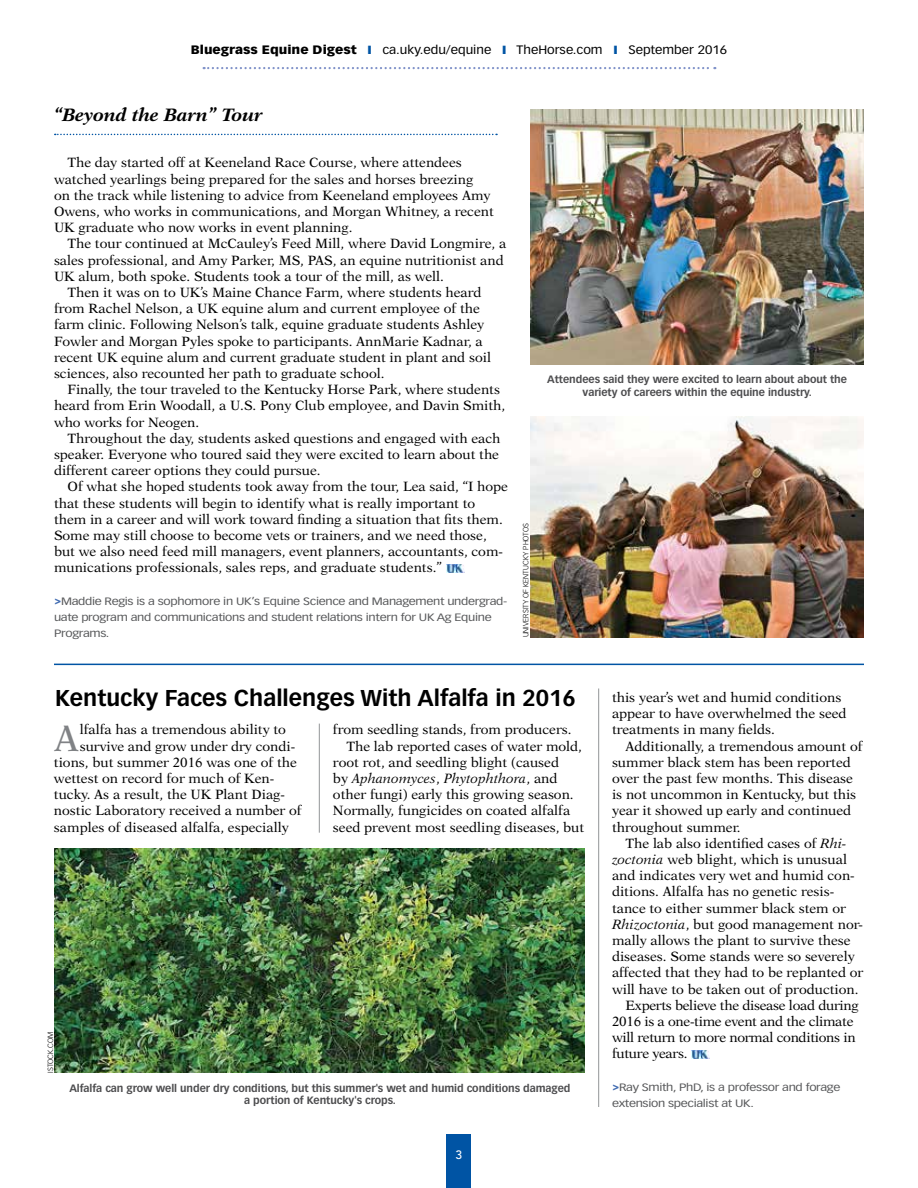
<style>
.page{position:relative;width:918px;height:1188px;background:#fff}
.page>*{position:absolute;margin:0;border:0;box-sizing:border-box;transform-origin:0 0}
.t1{font:36.9px "New Aster LT Std";color:#808285}
.t2{font:700 22.5px "Vectora LT Std";color:#000}
.t3{font:italic 700 18px "New Aster LT Std";color:#000}
.t4{font:13.5px/16.2px "New Aster LT Std";color:#000}
.t5{font:13.5px "New Aster LT Std";letter-spacing:-.02em;color:#000}
.t6{font:italic 13.5px "New Aster LT Std";color:#000}
.t7{font:12px "Vectora LT Std";color:#000;scale:1.1 1}
.t8{font:500 12px "Avenir LT Std";color:#fff}
.t9{font:10.5px/16.2px "Vectora LT Std";letter-spacing:-.025em;color:#58595b;scale:1.2 1}
.t10{font:700 10.5px/12.5px "Vectora LT Std";letter-spacing:-.005em;color:#4d4d4f;text-align:center}
.t11{font:300 7.5px "Vectora LT Std";color:#000}
.s1{font-weight:900}
.s2{color:#0054a4}
.s3{font-family:"ITC Franklin Gothic Std Hvy It";color:#3f6ab1}
.s4{font-style:normal}
.s5{font-style:italic}
</style>
<div class="page">
<div style="left:447px;top:1134px;width:24px;height:54px;background:#0054a4"></div>
<svg style="left:204px;top:67px;width:511px;height:2px"></svg>
<img style="left:447px;top:564px;width:17px;height:8px">
<svg style="left:55px;top:134px;width:442px;height:1px"></svg>
<img style="left:691px;top:1050px;width:18px;height:8px">
<hr style="left:319px;top:724px;width:1px;height:109px;background:#939598">
<hr style="left:598px;top:688px;width:1px;height:419px;background:#939598">
<img style="left:530px;top:110px;width:334px;height:254px">
<img style="left:530px;top:416px;width:334px;height:221px">
<img style="left:55px;top:849px;width:530px;height:224px">
<hr style="left:54px;top:664px;width:810px;height:1px;background:#0054a4">
<p class="t7" style="left:191px;top:43px;width:489px"><span class="s1">Bluegrass Equine Digest</span> <span class="s2">❙</span> ca.uky.edu/equine <span class="s2">❙</span> TheHorse.com <span class="s2">❙</span> September 2016</p>
<h3 class="t3" style="left:54px;top:104px;width:210px">“Beyond the Barn” Tour</h3>
<p class="t4" style="left:54px;top:155px;width:441px;text-indent:14px">The day started off at Keeneland Race Course, where attendees watched yearlings being prepared for the sales and horses breezing<br>on the track while listening to advice from Keeneland employees Amy Owens, who works in communications, and Morgan Whitney, a recent UK graduate who now works in event planning.</p>
<p class="t4" style="left:68px;top:236px;width:440px">The tour continued at McCauley’s Feed Mill, where David Longmire, a</p>
<p class="t4" style="left:54px;top:252px;width:451px">sales professional, and Amy Parker, MS, PAS, an equine nutritionist and</p>
<p class="t4" style="left:54px;top:268px;width:392px">UK alum, both spoke. Students took a tour of the mill, as well.</p>
<p class="t4" style="left:68px;top:284px;width:416px">Then it was on to UK’s Maine Chance Farm, where students heard</p>
<p class="t4" style="left:54px;top:301px;width:427px">from Rachel Nelson, a UK equine alum and current employee of the</p>
<p class="t4" style="left:54px;top:317px;width:432px">farm clinic. Following Nelson’s talk, equine graduate students Ashley</p>
<p class="t4" style="left:54px;top:333px;width:430px">Fowler and Morgan Pyles spoke to participants. AnnMarie Kadnar, a</p>
<p class="t4" style="left:54px;top:349px;width:439px">recent UK equine alum and current graduate student in plant and soil</p>
<p class="t4" style="left:54px;top:365px;width:332px">sciences, also recounted her path to graduate school.</p>
<p class="t4" style="left:68px;top:382px;width:434px">Finally, the tour traveled to the Kentucky Horse Park, where students</p>
<p class="t4" style="left:54px;top:398px;width:453px">heard from Erin Woodall, a U.S. Pony Club employee, and Davin Smith,</p>
<p class="t4" style="left:54px;top:414px;width:147px">who works for Neogen.</p>
<p class="t4" style="left:68px;top:430px;width:435px">Throughout the day, students asked questions and engaged with each</p>
<p class="t4" style="left:54px;top:446px;width:447px">speaker. Everyone who toured said they were excited to learn about the</p>
<p class="t4" style="left:54px;top:463px;width:268px">different career options they could pursue.</p>
<p class="t4" style="left:68px;top:479px;width:442px">Of what she hoped students took away from the tour, Lea said, “I hope</p>
<p class="t4" style="left:54px;top:495px;width:423px">that these students will begin to identify what is really important to</p>
<p class="t4" style="left:54px;top:511px;width:450px">them in a career and will work toward finding a situation that fits them.</p>
<p class="t4" style="left:54px;top:527px;width:434px">Some may still choose to become vets or trainers, and we need those,</p>
<p class="t4" style="left:54px;top:544px;width:451px">but we also need feed mill managers, event planners, accountants, com-</p>
<p class="t4" style="left:54px;top:560px;width:390px">munications professionals, sales reps, and graduate students.”</p>
<p class="t9" style="left:54px;top:593px;width:379px"><span class="s3">&gt;</span>Maddie Regis is a sophomore in UK’s Equine Science and Management undergrad&shy;uate program and communications and student relations intern for UK Ag Equine<br>Programs.</p>
<p class="t11" style="left:522px;top:637px;width:116px;rotate:-90deg">University of Kentucky Photos</p>
<p class="t10" style="left:547px;top:373px;width:301px">Attendees said they were excited to learn about about the variety of careers within the equine industry.</p>
<h2 class="t2" style="left:55px;top:684px;width:522px">Kentucky Faces Challenges With Alfalfa in 2016</h2>
<h1 class="t1" style="left:54px;top:716px;width:26px">A</h1>
<p class="t4" style="left:80px;top:722px;width:208px">lfalfa has a tremendous ability to</p>
<p class="t4" style="left:80px;top:738px;width:217px">survive and grow under dry condi-</p>
<p class="t4" style="left:54px;top:754px;width:244px">tions, but summer 2016 was one of the</p>
<p class="t4" style="left:54px;top:770px;width:222px">wettest on record for much of Ken-</p>
<p class="t4" style="left:54px;top:787px;width:233px">tucky. As a result, the UK Plant Diag-</p>
<p class="t4" style="left:54px;top:803px;width:249px">nostic Laboratory received a number of</p>
<p class="t4" style="left:54px;top:819px;width:236px">samples of diseased alfalfa, especially</p>
<p class="t4" style="left:333px;top:722px;width:240px">from seedling stands, from producers.</p>
<p class="t4" style="left:346px;top:738px;width:237px">The lab reported cases of water mold,</p>
<p class="t4" style="left:333px;top:754px;width:228px">root rot, and seedling blight (caused</p>
<p class="t6" style="left:333px;top:771px;width:226px"><span class="s4">by</span> Aphanomyces<span class="s4">,</span> Phytophthora<span class="s4">, and</span></p>
<p class="t4" style="left:333px;top:787px;width:242px">other fungi) early this growing season.</p>
<p class="t4" style="left:333px;top:803px;width:239px">Normally, fungicides on coated alfalfa</p>
<p class="t4" style="left:333px;top:819px;width:253px">seed prevent most seedling diseases, but</p>
<p class="t11" style="left:46px;top:1073px;width:43px;rotate:-90deg">iStock.com</p>
<p class="t10" style="left:69px;top:1082px;width:503px">Alfalfa can grow well under dry conditions, but this summer's wet and humid conditions damaged a portion of Kentucky's crops.</p>
<p class="t8" style="left:456px;top:1148px;width:8px">3</p>
<p class="t4" style="left:612px;top:689px;width:236px">this year’s wet and humid conditions appear to have overwhelmed the seed treatments in many fields.</p>
<p class="t4" style="left:612px;top:738px;width:252px;text-indent:14px">Additionally, a tremendous amount of summer black stem has been reported over the past few months. This disease is not uncommon in Kentucky, but this year it showed up early and continued throughout summer.</p>
<p class="t4" style="left:626px;top:835px;width:223px">The lab also identified cases of <span class="s5">Rhi-</span></p>
<p class="t4" style="left:612px;top:851px;width:236px"><span class="s5">zoctonia</span> web blight, which is unusual</p>
<p class="t4" style="left:612px;top:868px;width:244px">and indicates very wet and humid con-</p>
<p class="t4" style="left:612px;top:884px;width:224px">ditions. Alfalfa has no genetic resis-</p>
<p class="t4" style="left:612px;top:900px;width:236px">tance to either summer black stem or</p>
<p class="t4" style="left:612px;top:916px;width:253px"><span class="s5">Rhizoctonia</span>, but good management nor-</p>
<p class="t4" style="left:612px;top:932px;width:240px">mally allows the plant to survive these</p>
<p class="t4" style="left:612px;top:949px;width:244px">diseases. Some stands were so severely</p>
<p class="t4" style="left:612px;top:965px;width:253px">affected that they had to be replanted or</p>
<p class="t4" style="left:612px;top:981px;width:248px">will have to be taken out of production.</p>
<p class="t5" style="left:626px;top:997px;width:235px">Experts believe the disease load during</p>
<p class="t5" style="left:612px;top:1013px;width:243px">2016 is a one-time event and the climate</p>
<p class="t5" style="left:612px;top:1030px;width:245px">will return to more normal conditions in</p>
<p class="t5" style="left:612px;top:1046px;width:77px">future years.</p>
<p class="t9" style="left:612px;top:1079px;width:192px"><span class="s3">&gt;</span>Ray Smith, PhD, is a professor and forage extension specialist at UK.</p>
</div>
